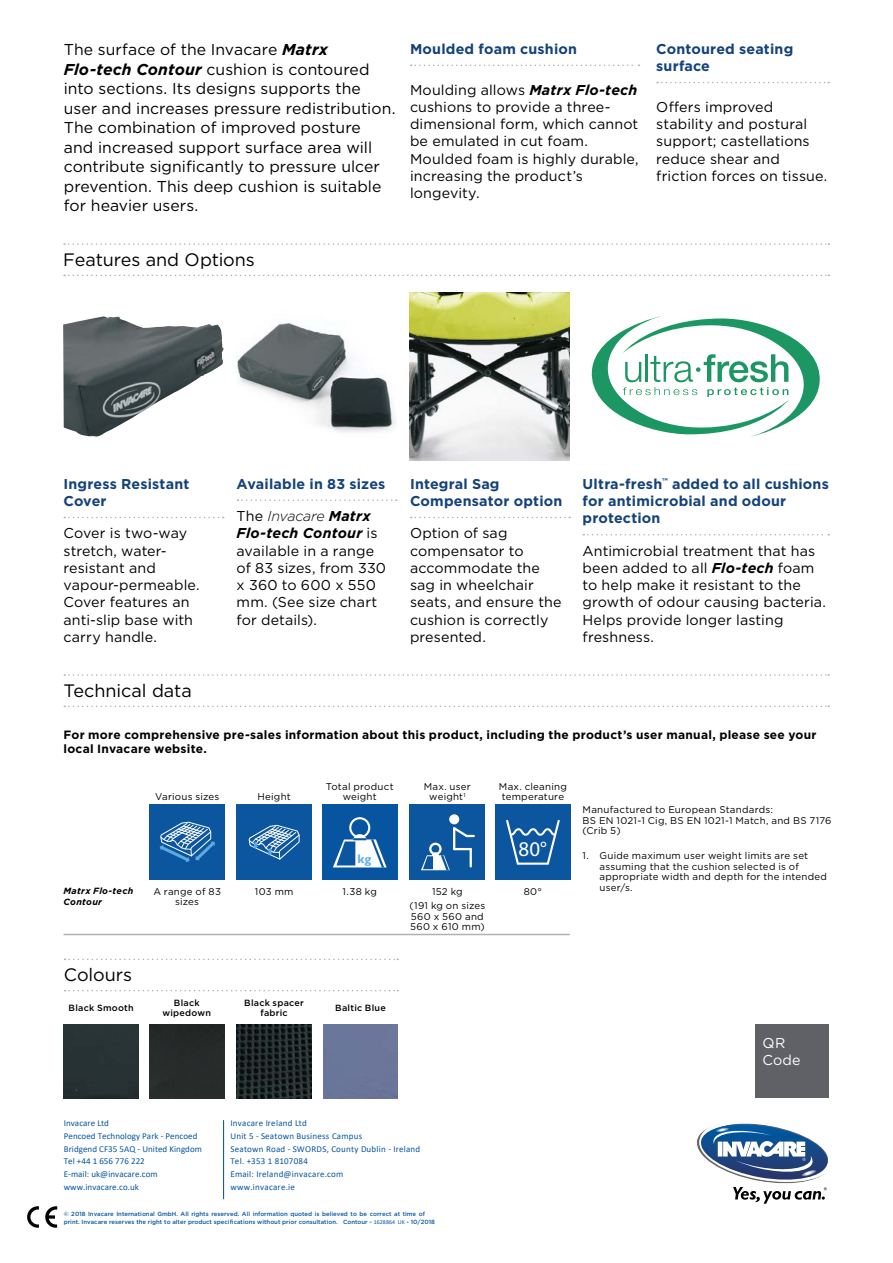
<style>
.page{position:relative;width:893px;height:1263px;background:#fff}
.page>*{position:absolute;margin:0;border:0;box-sizing:border-box;transform-origin:0 0}
.t1{font:21px "Myriad Pro";color:#fff}
.t2{font:18px "Gotham";letter-spacing:-.005em;color:#000}
.t3{font:15.75px/19.5px "Gotham";letter-spacing:.005em;color:#000}
.t4{font:14.25px/17.2px "Gotham";letter-spacing:.01em;color:#000}
.t5{font:700 14.25px/17.2px "Gotham";letter-spacing:.015em;color:#14427a}
.t6{font:14.25px/17.2px "Gotham";letter-spacing:.01em;color:#fff}
.t7{font:700 12.6px "Gill Sans";color:#5dace0}
.t8{font:700 12px/14.4px "Gotham";letter-spacing:.02em;color:#000}
.t9{font:9.75px/10.5px "Gotham";letter-spacing:.025em;color:#000;text-align:center}
.t10{font:9px/12.8px "Calibri";letter-spacing:.025em;color:#0755a0}
.t11{font:9px/12.6px "Calibri";letter-spacing:.005em;color:#0755a0}
.t12{font:500 9px/10.5px "Gotham";letter-spacing:.025em;color:#000;text-align:center}
.t13{font:italic 700 9px/10.5px "Gotham";letter-spacing:.03em;color:#000}
.t14{font:500 6px/7.2px "Gotham";color:#0755a0}
.s1{font-weight:700;font-style:italic}
.s2{font-weight:300;font-style:italic}
.s3{font-family:"Calibri";font-weight:400}
</style>
<div class="page">
<svg style="left:45px;top:1206px;width:12px;height:22px"></svg>
<svg style="left:27px;top:1206px;width:12px;height:22px"></svg>
<hr style="left:223px;top:1120px;width:1px;height:79px;background:#0755a0">
<svg style="left:64px;top:243px;width:765px;height:2px"></svg>
<svg style="left:64px;top:275px;width:765px;height:1px"></svg>
<div style="left:755px;top:1024px;width:74px;height:74px;background:#5f6167"></div>
<svg style="left:64px;top:517px;width:160px;height:1px"></svg>
<img style="left:63px;top:316px;width:160px;height:121px">
<svg style="left:237px;top:499px;width:160px;height:2px"></svg>
<img style="left:237px;top:320px;width:159px;height:112px">
<svg style="left:583px;top:534px;width:246px;height:1px"></svg>
<svg style="left:591px;top:316px;width:229px;height:121px"></svg>
<svg style="left:65px;top:959px;width:333px;height:1px"></svg>
<svg style="left:65px;top:990px;width:333px;height:1px"></svg>
<hr style="left:64px;top:934px;width:506px;height:1px;background:#b2b1b1">
<svg style="left:64px;top:674px;width:765px;height:2px"></svg>
<svg style="left:64px;top:705px;width:765px;height:2px"></svg>
<div style="left:149px;top:804px;width:76px;height:76px;background:#0c56a0"></div>
<svg style="left:160px;top:821px;width:55px;height:41px"></svg>
<div style="left:236px;top:804px;width:76px;height:76px;background:#0c56a0"></div>
<svg style="left:248px;top:825px;width:52px;height:35px"></svg>
<div style="left:322px;top:804px;width:75px;height:76px;background:#0755a0"></div>
<svg style="left:333px;top:817px;width:54px;height:50px"></svg>
<svg style="left:657px;top:82px;width:172px;height:1px"></svg>
<svg style="left:411px;top:65px;width:228px;height:1px"></svg>
<svg style="left:411px;top:517px;width:159px;height:1px"></svg>
<img style="left:410px;top:292px;width:160px;height:168px">
<div style="left:410px;top:804px;width:75px;height:76px;background:#0c56a0"></div>
<div style="left:429px;top:843px;width:13px;height:12px;border:2px solid #fff;border-radius:50%"></div>
<div style="left:449px;top:814px;width:10px;height:10px;background:#fff;border-radius:50%"></div>
<hr style="left:453px;top:828px;width:2px;height:21px;background:#fff">
<svg style="left:453px;top:827px;width:22px;height:11px"></svg>
<svg style="left:421px;top:848px;width:51px;height:22px"></svg>
<div style="left:495px;top:804px;width:76px;height:76px;background:#0c56a0"></div>
<svg style="left:506px;top:820px;width:54px;height:45px"></svg>
<svg style="left:697px;top:1123px;width:131px;height:81px"></svg>
<div style="left:64px;top:1024px;width:75px;height:75px;background:#273234"></div>
<div style="left:149px;top:1024px;width:75px;height:75px;background:#272b2a"></div>
<img style="left:237px;top:1024px;width:74px;height:75px">
<div style="left:323px;top:1024px;width:75px;height:75px;background:#6b769a"></div>
<p class="t3" style="left:64px;top:39px;width:333px">The surface of the Invacare <span class="s1">Matrx Flo-tech Contour</span> cushion is contoured into sections. Its designs supports the user and increases pressure redistribution.<br>The combination of improved posture<br>and increased support surface area will contribute significantly to pressure ulcer prevention. This deep cushion is suitable for heavier users.</p>
<p class="t5" style="left:410px;top:40px;width:168px">Moulded foam cushion</p>
<p class="t4" style="left:410px;top:81px;width:230px">Moulding allows <span class="s1">Matrx Flo-tech </span>cushions to provide a three&shy;dimensional form, which cannot be emulated in cut foam.<br>Moulded foam is highly durable, increasing the product’s longevity.</p>
<p class="t2" style="left:63px;top:248px;width:193px">Features and Options</p>
<p class="t5" style="left:656px;top:40px;width:139px">Contoured seating surface</p>
<p class="t4" style="left:656px;top:98px;width:172px">Offers improved stability and postural support; castellations reduce shear and friction forces on tissue.</p>
<p class="t5" style="left:64px;top:475px;width:127px">Ingress Resistant<br>Cover</p>
<p class="t4" style="left:64px;top:524px;width:138px">Cover is two-way stretch, water&shy;resistant and vapour-permeable.<br>Cover features an anti-slip base with carry handle.</p>
<p class="t2" style="left:64px;top:679px;width:130px">Technical data</p>
<p class="t5" style="left:237px;top:475px;width:150px">Available in 83 sizes</p>
<p class="t4" style="left:237px;top:507px;width:151px">The <span class="s2">Invacare</span> <span class="s1">Matrx<br>Flo-tech Contour</span> is available in a range of 83 sizes, from 330 x 360 to 600 x 550 mm. (See size chart for details).</p>
<p class="t5" style="left:410px;top:475px;width:154px">Integral Sag<br>Compensator option</p>
<p class="t4" style="left:410px;top:524px;width:153px">Option of sag compensator to accommodate the sag in wheelchair seats, and ensure the cushion is correctly presented.</p>
<p class="t5" style="left:583px;top:475px;width:248px">Ultra-fresh<sup>™</sup> added to all cushions for antimicrobial and odour protection</p>
<p class="t4" style="left:583px;top:541px;width:245px">Antimicrobial treatment that has been added to all <span class="s1">Flo-tech</span> foam to help make it resistant to the growth of odour causing bacteria.<br>Helps provide longer lasting freshness.</p>
<p class="t8" style="left:64px;top:727px;width:754px">For more comprehensive pre-sales information about this product, including the product’s user manual, please see your local Invacare website.</p>
<p class="t9" style="left:326px;top:781px;width:69px">Total product weight</p>
<p class="t9" style="left:499px;top:781px;width:69px;text-align:left">Max. cleaning temperature</p>
<h1 class="t1" style="left:519px;top:836px;width:30px">80°</h1>
<p class="t9" style="left:524px;top:886px;width:20px">80°</p>
<p class="t9" style="left:424px;top:781px;width:49px">Max. user weight<sup>1</sup></p>
<p class="t9" style="left:155px;top:791px;width:66px">Various sizes</p>
<p class="t9" style="left:258px;top:791px;width:35px">Height</p>
<p class="t9" style="left:583px;top:804px;width:251px;text-align:left">Manufactured to European Standards:<br>BS EN 1021-1 Cig, BS EN 1021-1 Match, and BS 7176 (Crib 5)</p>
<p class="t9" style="left:600px;top:850px;width:229px;text-align:left;text-indent:-17px">1. Guide maximum user weight limits are set assuming that the cushion selected is of appropriate width and depth for the intended user/s.</p>
<p class="t7" style="left:357px;top:851px;width:15px">kg</p>
<p class="t9" style="left:343px;top:886px;width:36px">1.38 kg</p>
<p class="t13" style="left:64px;top:885px;width:71px">Matrx Flo-tech<br>Contour</p>
<p class="t9" style="left:153px;top:886px;width:69px">A range of 83 sizes</p>
<p class="t9" style="left:255px;top:886px;width:40px">103 mm</p>
<p class="t9" style="left:409px;top:884px;width:77px;line-height:14.7px">152 kg<br>(191 kg on sizes</p>
<p class="t9" style="left:410px;top:911px;width:76px;text-align:left">560 x 560 and<br>560 x 610 mm)</p>
<p class="t2" style="left:64px;top:963px;width:70px">Colours</p>
<p class="t12" style="left:69px;top:1002px;width:67px">Black Smooth</p>
<p class="t12" style="left:163px;top:997px;width:50px">Black wipedown</p>
<p class="t12" style="left:244px;top:997px;width:61px">Black spacer fabric</p>
<p class="t12" style="left:335px;top:1002px;width:52px">Baltic Blue</p>
<p class="t11" style="left:64px;top:1117px;width:140px">Invacare Ltd<br>Pencoed Technology Park - Pencoed<br>Bridgend CF35 5AQ - United Kingdom<br>Tel +44 1 656 776 222<br>E-mail: uk@invacare.com www.invacare.co.uk</p>
<p class="t10" style="left:230px;top:1116px;width:191px">Invacare Ireland Ltd<br>Unit 5 - Seatown Business Campus<br>Seatown Road - SWORDS, County Dublin - Ireland<br>Tel. +353 1 8107084<br>Email: Ireland@invacare.com<br>www.invacare.ie</p>
<p class="t14" style="left:64px;top:1210px;width:373px">© 2018 Invacare International GmbH. All rights reserved. All information quoted is believed to be correct at time of print. Invacare reserves the right to alter product specifications without prior consultation. Contour - <span class="s3">1628864 UK</span> - 10/2018</p>
<p class="t6" style="left:762px;top:1033px;width:40px">QR<br>Code</p>
</div>
